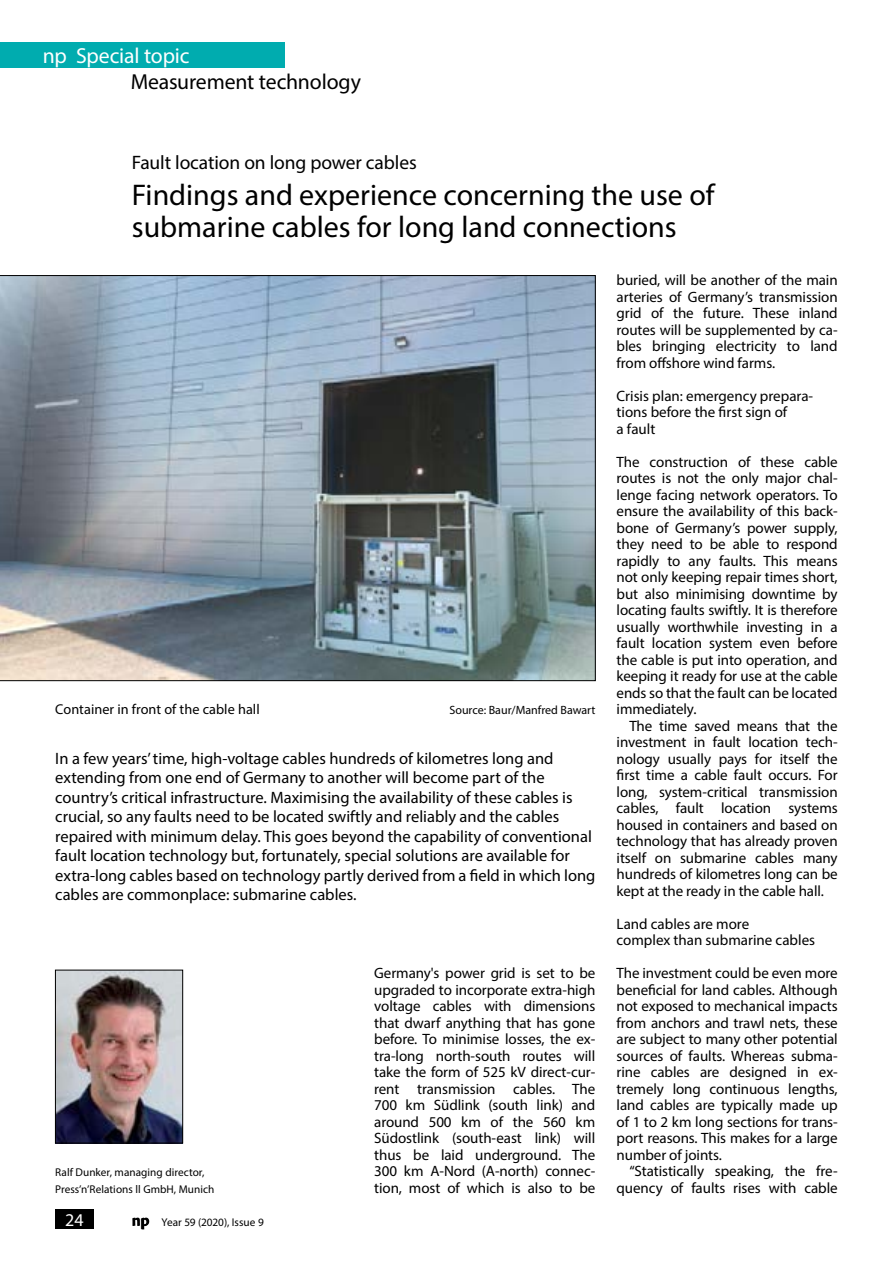
<style>
.page{position:relative;width:893px;height:1263px;background:#fff}
.page>*{position:absolute;margin:0;border:0;box-sizing:border-box;transform-origin:0 0}
.t1{font:30px/31.5px "Myriad Pro";color:#000}
.t2{font:21.75px "Myriad Pro";letter-spacing:-.005em;color:#000}
.t3{font:21.75px "Myriad Pro";letter-spacing:-.01em;color:#fff}
.t4{font:19.5px "Myriad Pro";letter-spacing:-.005em;color:#000}
.t5{font:18px "Myriad Pro";color:#fff}
.t6{font:16.5px/19.5px "Myriad Pro";color:#000}
.t7{font:15px/16.5px "Myriad Pro";letter-spacing:-.005em;color:#000;text-align:justify}
.t8{font:14.25px "Myriad Pro";letter-spacing:.005em;color:#000}
.t9{font:12px "Myriad Pro";color:#000}
.t10{font:11.25px/16.5px "Myriad Pro";letter-spacing:.005em;color:#000}
.s1{font-size:15px}
</style>
<div class="page">
<div style="left:0;top:43px;width:285px;height:25px;background:#00acaf"></div>
<div style="left:55px;top:1210px;width:39px;height:19px;background:#000"></div>
<svg style="left:132px;top:1217px;width:17px;height:12px"></svg>
<svg style="left:0;top:275px;width:595px;height:406px;background:#85939e"></svg>
<img style="left:57px;top:972px;width:124px;height:169px">
<div style="left:55px;top:970px;width:128px;height:173px;border:1px solid #000"></div>
<h2 class="t3" style="left:43px;top:43px;width:148px">np Special topic</h2>
<h2 class="t2" style="left:131px;top:68px;width:232px">Measurement technology</h2>
<h3 class="t4" style="left:132px;top:151px;width:286px">Fault location on long power cables</h3>
<h1 class="t1" style="left:132px;top:179px;width:584px">Findings and experience concerning the use of submarine cables for long land connections</h1>
<p class="t8" style="left:55px;top:701px;width:206px">Container in front of the cable hall</p>
<p class="t9" style="left:449px;top:703px;width:148px">Source: Baur/Manfred Bawart</p>
<p class="t6" style="left:55px;top:748px;width:542px">In a few years’ time, high-voltage cables hundreds of kilometres long and extending from one end of Germany to another will become part of the country’s critical infrastructure. Maximising the availability of these cables is crucial, so any faults need to be located swiftly and reliably and the cables repaired with minimum delay. This goes beyond the capability of conventional fault location technology but, fortunately, special solutions are available for extra-long cables based on technology partly derived from a field in which long cables are commonplace: submarine cables.</p>
<p class="t10" style="left:55px;top:1164px;width:161px">Ralf Dunker, managing director,<br>Press’n’Relations ll GmbH, Munich</p>
<p class="t5" style="left:65px;top:1209px;width:20px">24</p>
<p class="t10" style="left:132px;top:1213px;width:133px"><span class="s1">np</span> Year 59 (2020), Issue 9</p>
<p class="t7" style="left:374px;top:965px;width:223px">Germany's power grid is set to be upgraded to incorporate extra-high voltage cables with dimensions that dwarf anything that has gone before. To minimise losses, the ex&shy;tra-long north-south routes will take the form of 525 kV direct-cur&shy;rent transmission cables. The 700 km Südlink (south link) and around 500 km of the 560 km Südostlink (south-east link) will thus be laid underground. The 300 km A-Nord (A-north) connec&shy;tion, most of which is also to be</p>
<p class="t7" style="left:617px;top:272px;width:223px">buried, will be another of the main arteries of Germany’s transmission grid of the future. These inland routes will be supplemented by ca&shy;bles bringing electricity to land from offshore wind farms.</p>
<p class="t7" style="left:617px;top:387px;width:198px;text-align:left">Crisis plan: emergency prepara&shy;tions before the first sign of<br>a fault</p>
<p class="t7" style="left:617px;top:453px;width:223px">The construction of these cable routes is not the only major chal&shy;lenge facing network operators. To ensure the availability of this back&shy;bone of Germany’s power supply, they need to be able to respond rapidly to any faults. This means not only keeping repair times short, but also minimising downtime by locating faults swiftly. It is therefore usually worthwhile investing in a fault location system even before the cable is put into operation, and keeping it ready for use at the cable ends so that the fault can be located immediately.</p>
<p class="t7" style="left:617px;top:717px;width:223px;text-indent:13px">The time saved means that the investment in fault location tech&shy;nology usually pays for itself the first time a cable fault occurs. For long, system-critical transmission cables, fault location systems housed in containers and based on technology that has already proven itself on submarine cables many hundreds of kilometres long can be kept at the ready in the cable hall.</p>
<p class="t7" style="left:617px;top:915px;width:200px">Land cables are more<br>complex than submarine cables</p>
<p class="t7" style="left:617px;top:965px;width:223px">The investment could be even more beneficial for land cables. Although not exposed to mechanical impacts from anchors and trawl nets, these are subject to many other potential sources of faults. Whereas subma&shy;rine cables are designed in ex&shy;tremely long continuous lengths, land cables are typically made up of 1 to 2 km long sections for trans&shy;port reasons. This makes for a large number of joints.</p>
<p class="t7" style="left:617px;top:1163px;width:223px;text-align:right">“Statistically speaking, the fre&shy;quency of faults rises with cable</p>
</div>
